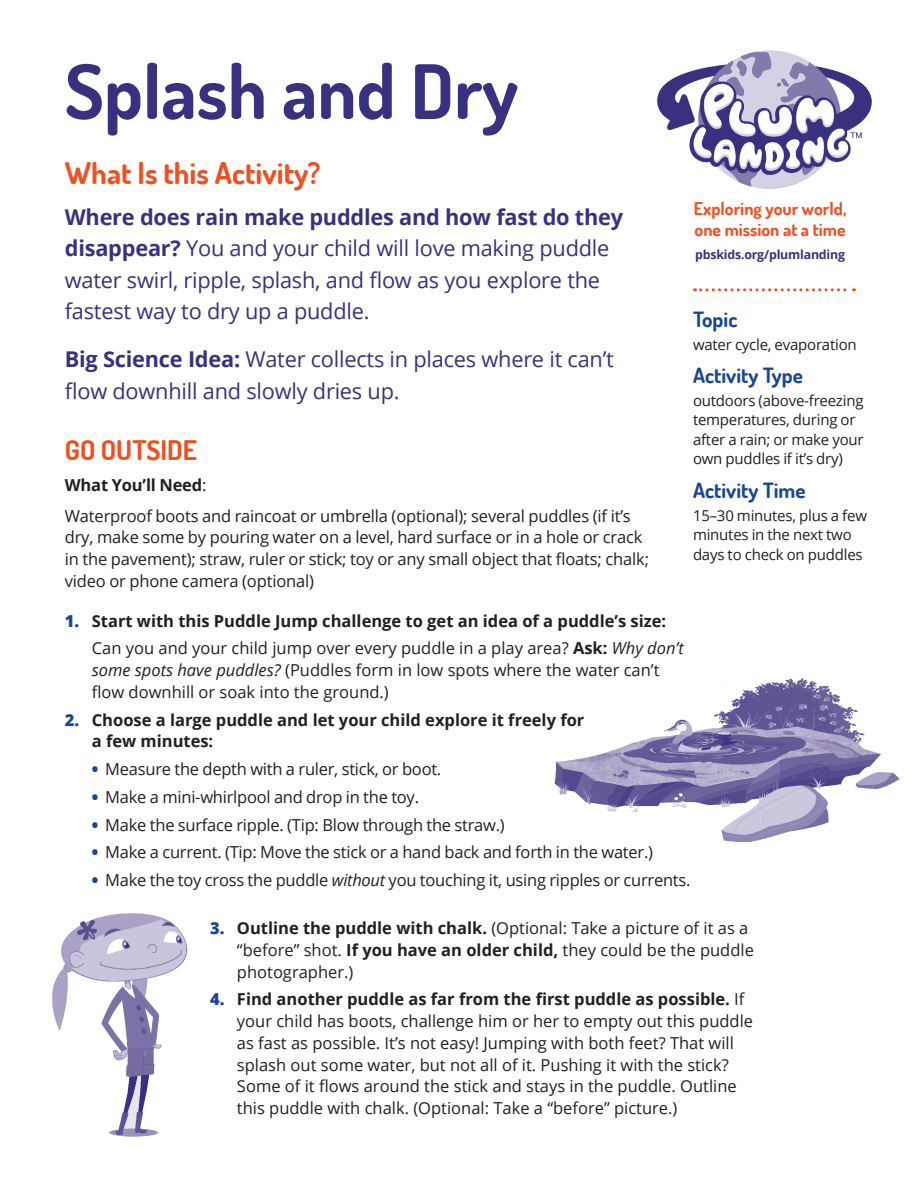
<style>
.page{position:relative;width:918px;height:1188px;background:#fff}
.page>*{position:absolute;margin:0;border:0;box-sizing:border-box;transform-origin:0 0}
.t1{font:700 75px "Dosis";color:#383180}
.t2{font:700 30px "Dosis";color:#ed5023}
.t3{font:700 27px "Dosis";color:#ed5023}
.t4{font:21.75px/31.5px "Open Sans";letter-spacing:-.01em;color:#383180}
.t5{font:700 21px "Dosis";color:#174792}
.t6{font:700 17.7px/20.9px "Dosis";color:#ed5023}
.t7{font:16.5px/21.8px "Open Sans";letter-spacing:-.01em;color:#231f20}
.t8{font:700 16.5px/27.8px "Open Sans";color:#231f20}
.t9{font:15px/19.5px "Open Sans";letter-spacing:-.015em;color:#231f20}
.t10{font:700 12.3px "Open Sans";letter-spacing:-.015em;color:#383180}
.s1{font-weight:700}
.s2{font-weight:800;color:#174792}
.s3{font-weight:400}
.s4{font-weight:400;font-style:italic}
.s5{font-style:italic}
</style>
<div class="page">
<img style="left:657px;top:50px;width:215px;height:139px">
<svg style="left:701px;top:288px;width:154px;height:3px"></svg>
<img style="left:554px;top:678px;width:346px;height:163px">
<img style="left:52px;top:913px;width:136px;height:224px">
<h1 class="t1" style="left:65px;top:43px;width:455px">Splash and Dry</h1>
<h2 class="t2" style="left:65px;top:154px;width:257px">What Is this Activity?</h2>
<h3 class="t4" style="left:65px;top:200px;width:560px"><span class="s1">Where does rain make puddles and how fast do they disappear?</span> You and your child will love making puddle water swirl, ripple, splash, and flow as you explore the fastest way to dry up a puddle.</h3>
<h3 class="t4" style="left:65px;top:343px;width:551px"><span class="s1">Big Science Idea:</span> Water collects in places where it can’t flow downhill and slowly dries up.</h3>
<h3 class="t3" style="left:65px;top:433px;width:134px">GO OUTSIDE</h3>
<p class="t7" style="left:65px;top:469px;width:568px;line-height:30.8px"><span class="s1">What You’ll Need</span>:<br>Waterproof boots and raincoat or umbrella (optional); several puddles (if it’s</p>
<p class="t7" style="left:65px;top:526px;width:586px">dry, make some by pouring water on a level, hard surface or in a hole or crack in the pavement); straw, ruler or stick; toy or any small object that floats; chalk; video or phone camera (optional)</p>
<p class="t8" style="left:92px;top:606px;width:593px;text-indent:-27px"><span class="s2">1.</span> Start with this Puddle Jump challenge to get an idea of a puddle’s size:<br><span class="s3">Can you and your child jump over every puddle in a play area?</span> Ask: <span class="s4">Why don’t</span></p>
<p class="t7" style="left:92px;top:659px;width:569px"><span class="s5">some spots have puddles?</span> (Puddles form in low spots where the water can’t flow downhill or soak into the ground.)</p>
<p class="t8" style="left:92px;top:708px;width:494px;line-height:21.8px;text-indent:-27px"><span class="s2">2.</span> Choose a large puddle and let your child explore it freely for a few minutes:</p>
<p class="t7" style="left:92px;top:758px;width:351px"><span class="s2">•</span> Measure the depth with a ruler, stick, or boot.</p>
<p class="t7" style="left:92px;top:785px;width:329px"><span class="s2">•</span> Make a mini-whirlpool and drop in the toy.</p>
<p class="t7" style="left:92px;top:813px;width:415px"><span class="s2">•</span> Make the surface ripple. (Tip: Blow through the straw.)</p>
<p class="t7" style="left:92px;top:841px;width:563px"><span class="s2">•</span> Make a current. (Tip: Move the stick or a hand back and forth in the water.)</p>
<p class="t7" style="left:92px;top:869px;width:600px"><span class="s2">•</span> Make the toy cross the puddle <span class="s5">without</span> you touching it, using ripples or currents.</p>
<p class="t6" style="left:694px;top:198px;width:154px">Exploring your world, one mission at a time</p>
<p class="t10" style="left:695px;top:245px;width:152px">pbskids.org/plumlanding</p>
<p class="t5" style="left:693px;top:306px;width:46px">Topic</p>
<p class="t9" style="left:693px;top:334px;width:165px">water cycle, evaporation</p>
<p class="t5" style="left:693px;top:362px;width:112px">Activity Type</p>
<p class="t9" style="left:693px;top:390px;width:172px">outdoors (above-freezing temperatures, during or after a rain; or make your own puddles if it’s dry)</p>
<p class="t5" style="left:693px;top:477px;width:114px">Activity Time</p>
<p class="t9" style="left:693px;top:505px;width:176px">15–30 minutes, plus a few minutes in the next two days to check on puddles</p>
<p class="t7" style="left:237px;top:917px;width:518px;text-indent:-27px"><span class="s2">3.</span> <span class="s1">Outline the puddle with chalk.</span> (Optional: Take a picture of it as a “before” shot. <span class="s1">If you have an older child,</span> they could be the puddle photographer.)</p>
<p class="t7" style="left:237px;top:988px;width:518px;text-indent:-27px"><span class="s2">4.</span> <span class="s1">Find another puddle as far from the first puddle as possible.</span> If your child has boots, challenge him or her to empty out this puddle as fast as possible. It’s not easy! Jumping with both feet? That will splash out some water, but not all of it. Pushing it with the stick?<br>Some of it flows around the stick and stays in the puddle. Outline this puddle with chalk. (Optional: Take a “before” picture.)</p>
</div>
